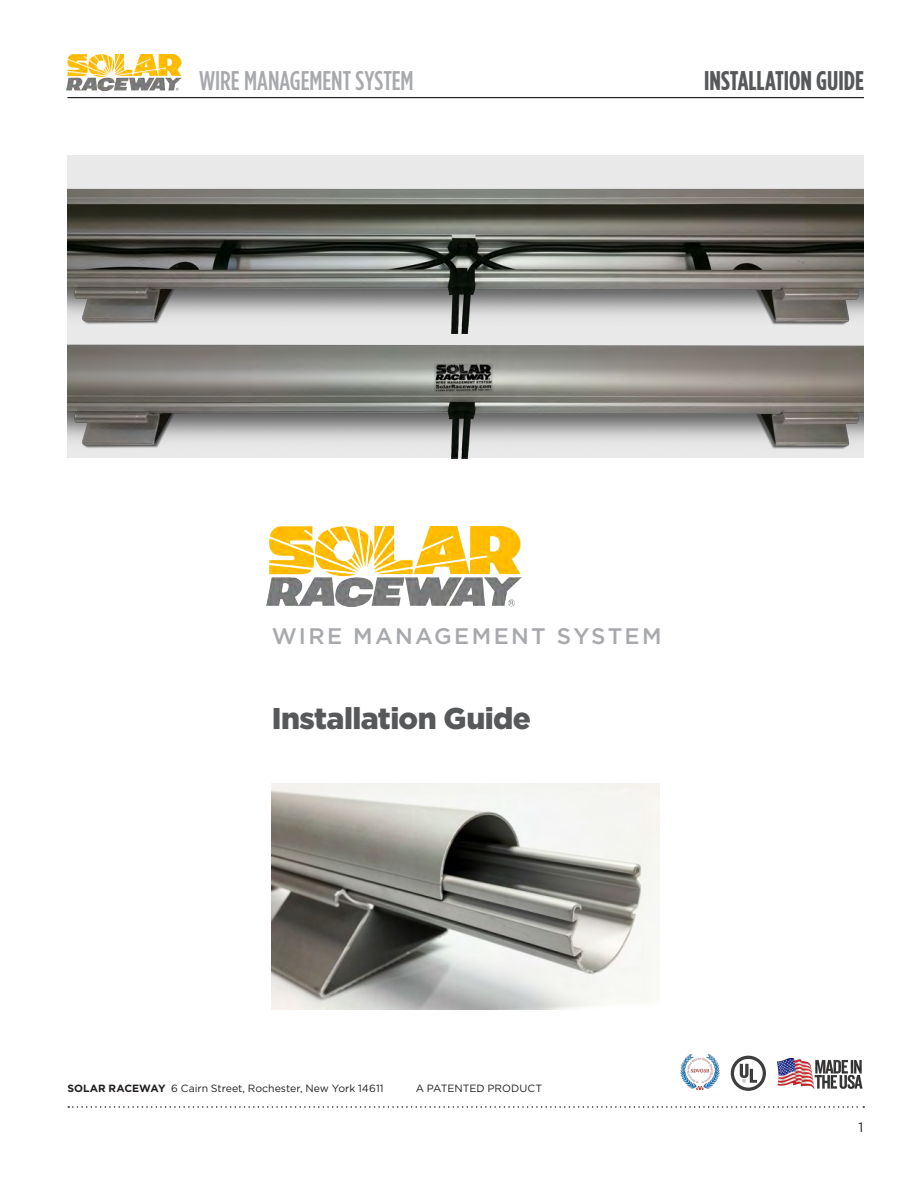
<style>
.page{position:relative;width:918px;height:1188px;background:#fff}
.page>*{position:absolute;margin:0;border:0;box-sizing:border-box;transform-origin:0 0}
.Headline{font:900 30px "Gotham";letter-spacing:-.02em;color:#57585a}
.t1{font:500 27px "Gotham Condensed";color:#a8a9ad}
.t2{font:700 27px "Gotham Condensed";color:#57585a}
.Headline-2{font:500 22.5px "Gotham";letter-spacing:.1em;color:#a8a9ad}
.t3{font:13.5px "Gotham";color:#231f20}
.t4{font:10.5px "Gotham";color:#231f20}
.s1{font-weight:700}
</style>
<div class="page">
<svg style="left:68px;top:1106px;width:796px;height:2px"></svg>
<img style="left:66px;top:54px;width:116px;height:36px">
<hr style="left:68px;top:97px;width:796px;height:1px;background:#231f20">
<img style="left:267px;top:526px;width:254px;height:80px">
<img style="left:272px;top:783px;width:388px;height:226px">
<img style="left:777px;top:1058px;width:86px;height:30px">
<svg style="left:731px;top:1056px;width:35px;height:35px"></svg>
<img style="left:680px;top:1055px;width:40px;height:34px">
<div style="left:68px;top:156px;width:796px;height:302px;background:#e9e9e9"></div>
<img style="left:68px;top:188px;width:796px;height:142px">
<img style="left:68px;top:330px;width:796px;height:128px">
<h2 class="t1" style="left:199px;top:65px;width:216px">WIRE MANAGEMENT SYSTEM</h2>
<h2 class="t2" style="left:704px;top:65px;width:161px">INSTALLATION GUIDE</h2>
<p class="Headline-2" style="left:272px;top:624px;width:391px">WIRE MANAGEMENT SYSTEM</p>
<p class="Headline" style="left:272px;top:701px;width:261px">Installation Guide</p>
<p class="t4" style="left:68px;top:1082px;width:318px"><span class="s1">SOLAR RACEWAY</span> 6 Cairn Street, Rochester, New York 14611</p>
<p class="t4" style="left:416px;top:1082px;width:128px">A PATENTED PRODUCT</p>
<p class="t3" style="left:858px;top:1120px;width:6px">1</p>
</div>
